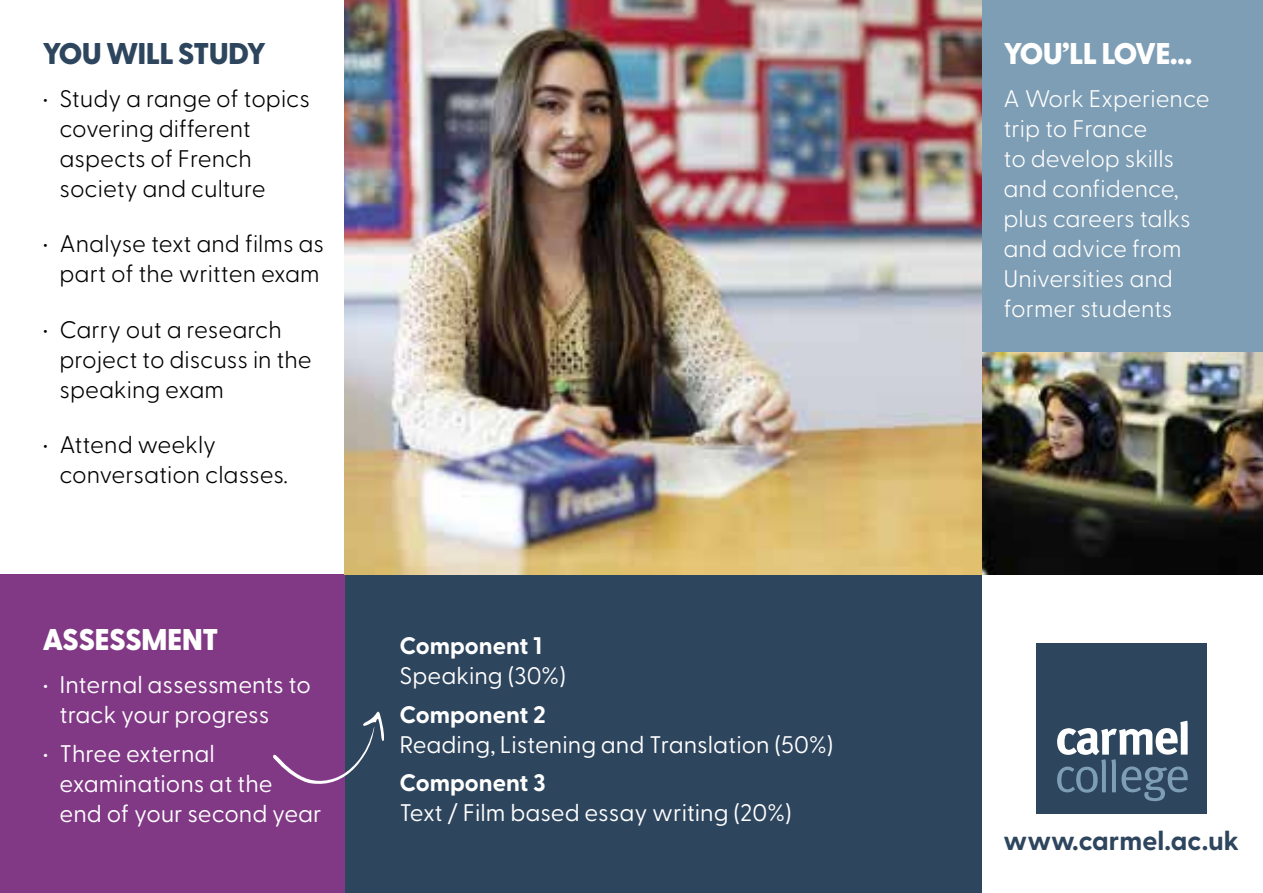
<style>
.page{position:relative;width:1263px;height:893px;background:#fff}
.page>*{position:absolute;margin:0;border:0;box-sizing:border-box;transform-origin:0 0}
.t1{font:800 30px "Greycliff CF";letter-spacing:-.055em;color:#fff}
.t2{font:800 30px "Greycliff CF";letter-spacing:-.025em;color:#2e455e}
.t3{font:800 30px "Greycliff CF";letter-spacing:-.025em;color:#fff}
.t4{font:700 27px "Greycliff CF";color:#2e455e}
.t5{font:300 24px/30px "Greycliff CF";color:#000}
.t6{font:24px/30px "Greycliff CF";color:#fff}
.t7{font:300 24px/30px "Greycliff CF";color:#fff}
.t8{font:700 24px "Greycliff CF";color:#fff}
</style>
<div class="page">
<div style="left:981px;top:0;width:282px;height:575px;background:#7e9eb5"></div>
<div style="left:1036px;top:643px;width:170px;height:170px;background:#2e455e"></div>
<svg style="left:1057px;top:721px;width:131px;height:80px"></svg>
<div style="left:344px;top:575px;width:637px;height:318px;background:#2e455e"></div>
<div style="left:0;top:575px;width:344px;height:318px;background:#813986"></div>
<img style="left:981px;top:352px;width:282px;height:223px">
<img style="left:344px;top:0;width:637px;height:575px">
<svg style="left:273px;top:711px;width:111px;height:75px"></svg>
<p class="t2" style="left:43px;top:30px;width:225px">YOU WILL STUDY</p>
<p class="t1" style="left:1003px;top:30px;width:190px">YOU’LL LOVE...</p>
<p class="t5" style="left:60px;top:82px;width:252px;text-indent:-17px">• Study a range of topics covering different aspects of French society and culture</p>
<p class="t5" style="left:43px;top:227px;width:283px;text-align:center">• Analyse text and films as part of the written exam</p>
<p class="t5" style="left:60px;top:313px;width:254px;text-indent:-17px">• Carry out a research project to discuss in the speaking exam</p>
<p class="t5" style="left:60px;top:428px;width:230px;text-indent:-17px">• Attend weekly conversation classes.</p>
<p class="t3" style="left:43px;top:617px;width:178px">ASSESSMENT</p>
<p class="t6" style="left:60px;top:668px;width:253px;text-indent:-17px">• Internal assessments to track your progress</p>
<p class="t6" style="left:60px;top:736px;width:264px;text-indent:-17px">• Three external examinations at the<br>end of your second year</p>
<p class="t8" style="left:399px;top:627px;width:144px">Component 1</p>
<p class="t6" style="left:399px;top:659px;width:168px">Speaking (30%)</p>
<p class="t8" style="left:399px;top:696px;width:148px">Component 2</p>
<p class="t6" style="left:399px;top:727px;width:435px">Reading, Listening and Translation (50%)</p>
<p class="t8" style="left:399px;top:764px;width:147px">Component 3</p>
<p class="t6" style="left:399px;top:796px;width:394px">Text / Film based essay writing (20%)</p>
<p class="t7" style="left:1003px;top:82px;width:208px">A Work Experience trip to France<br>to develop skills and confidence, plus careers talks and advice from<br>Universities and former students</p>
<p class="t4" style="left:1003px;top:820px;width:237px">www.carmel.ac.uk</p>
</div>
